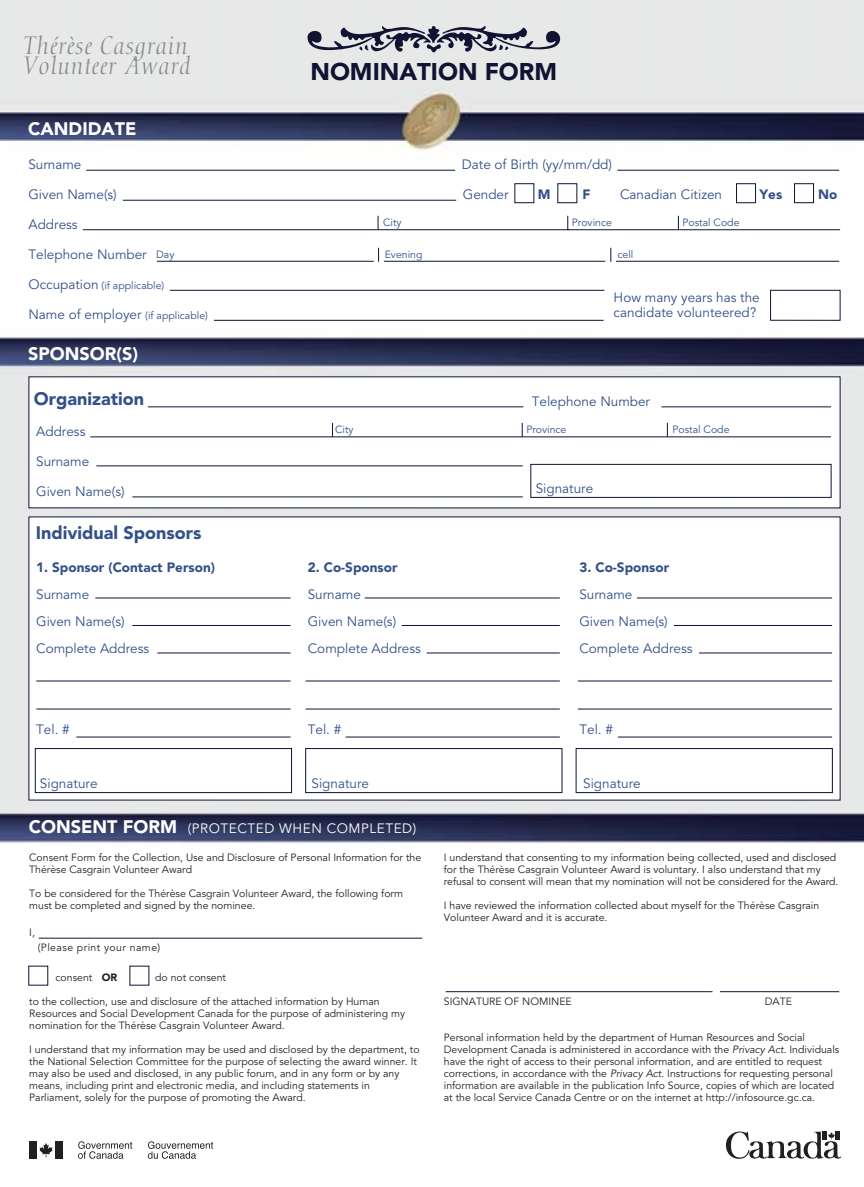
<style>
.page{position:relative;width:864px;height:1187px;background:#fff}
.page>*{position:absolute;margin:0;border:0;box-sizing:border-box;transform-origin:0 0}
.t1{font:italic 300 24.75px/20.7px "Nofret";letter-spacing:.04em;color:#8a8a8b}
.t2{font:900 24px "Avenir";color:#101332}
.t3{font:900 18px "Avenir";color:#335189}
.t4{font:900 18px "Avenir";color:#fff}
.t5{font:13.5px/27px "Avenir";color:#335189}
.t6{font:900 13.5px "Avenir";color:#335189}
.t7{font:13.5px "Avenir";letter-spacing:.04em;color:#fff}
.t8{font:10.5px/12px "Avenir";color:#231f20}
.t9{font:10.5px "Avenir";color:#335189}
.t10{font:10.5px "Avenir";letter-spacing:.04em;color:#231f20}
.s1{font-size:13.5px}
.s2{font-size:10.5px}
.s3{font-weight:900;font-size:18px}
.s4{font-weight:900}
.s5{font-style:italic}
</style>
<div class="page">
<img style="left:0;top:0;width:863px;height:1159px">
<svg style="left:724px;top:1130px;width:116px;height:29px"></svg>
<svg style="left:307px;top:26px;width:253px;height:26px;background:#989aa5"></svg>
<svg style="left:82px;top:170px;width:758px;height:150px"></svg>
<svg style="left:122px;top:183px;width:717px;height:79px"></svg>
<hr style="left:170px;top:290px;width:434px;height:1px;background:#101332">
<hr style="left:39px;top:937px;width:383px;height:1px;background:#101332">
<svg style="left:28px;top:965px;width:121px;height:20px"></svg>
<hr style="left:719px;top:991px;width:119px;height:1px;background:#101332">
<hr style="left:445px;top:991px;width:267px;height:1px;background:#101332">
<div style="left:29px;top:377px;width:810px;height:131px;background:#fff"></div>
<svg style="left:31px;top:518px;width:806px;height:280px"></svg>
<svg style="left:35px;top:406px;width:797px;height:386px"></svg>
<hr style="left:95px;top:597px;width:195px;height:1px;background:#101332">
<hr style="left:132px;top:625px;width:158px;height:1px;background:#101332">
<hr style="left:157px;top:652px;width:133px;height:1px;background:#101332">
<hr style="left:36px;top:680px;width:254px;height:1px;background:#101332">
<hr style="left:36px;top:708px;width:254px;height:1px;background:#101332">
<hr style="left:76px;top:736px;width:214px;height:1px;background:#101332">
<hr style="left:364px;top:597px;width:195px;height:1px;background:#101332">
<hr style="left:401px;top:625px;width:158px;height:1px;background:#101332">
<hr style="left:426px;top:652px;width:133px;height:1px;background:#101332">
<hr style="left:305px;top:680px;width:254px;height:1px;background:#101332">
<hr style="left:305px;top:708px;width:254px;height:1px;background:#101332">
<hr style="left:345px;top:736px;width:214px;height:1px;background:#101332">
<hr style="left:636px;top:597px;width:195px;height:1px;background:#101332">
<hr style="left:673px;top:625px;width:158px;height:1px;background:#101332">
<hr style="left:698px;top:652px;width:133px;height:1px;background:#101332">
<hr style="left:577px;top:680px;width:254px;height:1px;background:#101332">
<hr style="left:577px;top:708px;width:254px;height:1px;background:#101332">
<hr style="left:617px;top:736px;width:214px;height:1px;background:#101332">
<hr style="left:132px;top:496px;width:390px;height:1px;background:#101332">
<svg style="left:521px;top:423px;width:1px;height:14px"></svg>
<svg style="left:666px;top:423px;width:1px;height:14px"></svg>
<svg style="left:332px;top:423px;width:1px;height:14px"></svg>
<div style="left:29px;top:1141px;width:8px;height:17px;background:#231f20"></div>
<svg style="left:39px;top:1142px;width:14px;height:14px"></svg>
<div style="left:55px;top:1141px;width:8px;height:17px;background:#231f20"></div>
<svg style="left:148px;top:1141px;width:65px;height:17px"></svg>
<svg style="left:78px;top:1141px;width:54px;height:17px"></svg>
<h1 class="t1" style="left:23px;top:37px;width:169px">Thérèse Casgrain<br>Volunteer Award</h1>
<h3 class="t4" style="left:28px;top:121px;width:110px">CANDIDATE</h3>
<h2 class="t2" style="left:310px;top:62px;width:248px">NOMINATION FORM</h2>
<p class="t5" style="left:28px;top:153px;width:55px">Surname</p>
<p class="t5" style="left:461px;top:153px;width:152px">Date of Birth (yy/mm/dd)</p>
<p class="t5" style="left:28px;top:183px;width:90px">Given Name(s)</p>
<p class="t5" style="left:462px;top:183px;width:47px">Gender</p>
<p class="t6" style="left:537px;top:189px;width:14px">M</p>
<p class="t6" style="left:582px;top:189px;width:10px">F</p>
<p class="t5" style="left:619px;top:183px;width:104px">Canadian Citizen</p>
<p class="t6" style="left:759px;top:189px;width:24px">Yes</p>
<p class="t6" style="left:817px;top:189px;width:21px">No</p>
<p class="t5" style="left:28px;top:213px;width:51px">Address</p>
<p class="t5" style="left:28px;top:243px;width:120px">Telephone Number</p>
<p class="t9" style="left:28px;top:281px;width:137px"><span class="s1">Occupation</span> (if applicable)</p>
<p class="t5" style="left:28px;top:303px;width:181px">Name of employer <span class="s2">(if applicable)</span></p>
<p class="t9" style="left:383px;top:218px;width:20px">City</p>
<p class="t9" style="left:571px;top:218px;width:42px">Province</p>
<p class="t9" style="left:682px;top:218px;width:58px">Postal Code</p>
<p class="t9" style="left:156px;top:250px;width:20px">Day</p>
<p class="t9" style="left:384px;top:250px;width:39px">Evening</p>
<p class="t9" style="left:617px;top:250px;width:17px">cell</p>
<p class="t5" style="left:613px;top:292px;width:148px;line-height:15px">How many years has the candidate volunteered?</p>
<h3 class="t4" style="left:28px;top:346px;width:111px">SPONSOR(S)</h3>
<h3 class="t3" style="left:34px;top:391px;width:112px">Organization</h3>
<p class="t5" style="left:531px;top:389px;width:120px">Telephone Number</p>
<p class="t5" style="left:36px;top:419px;width:51px">Address</p>
<p class="t5" style="left:36px;top:449px;width:55px">Surname</p>
<p class="t5" style="left:36px;top:479px;width:90px">Given Name(s)</p>
<p class="t5" style="left:535px;top:476px;width:59px">Signature</p>
<h3 class="t3" style="left:36px;top:525px;width:167px">Individual Sponsors</h3>
<p class="t9" style="left:335px;top:425px;width:20px">City</p>
<p class="t9" style="left:526px;top:425px;width:42px">Province</p>
<p class="t9" style="left:672px;top:425px;width:58px">Postal Code</p>
<p class="t6" style="left:36px;top:561px;width:180px">1. Sponsor (Contact Person)</p>
<p class="t5" style="left:36px;top:582px;width:115px">Surname<br>Given Name(s)<br>Complete Address</p>
<p class="t6" style="left:307px;top:561px;width:91px">2. Co-Sponsor</p>
<p class="t5" style="left:307px;top:582px;width:115px">Surname<br>Given Name(s)<br>Complete Address</p>
<p class="t6" style="left:579px;top:561px;width:91px">3. Co-Sponsor</p>
<p class="t5" style="left:579px;top:582px;width:115px">Surname<br>Given Name(s)<br>Complete Address</p>
<p class="t5" style="left:36px;top:717px;width:35px">Tel. #</p>
<p class="t5" style="left:307px;top:717px;width:35px">Tel. #</p>
<p class="t5" style="left:579px;top:717px;width:35px">Tel. #</p>
<p class="t5" style="left:40px;top:771px;width:59px">Signature</p>
<p class="t5" style="left:311px;top:771px;width:59px">Signature</p>
<p class="t5" style="left:583px;top:771px;width:59px">Signature</p>
<p class="t7" style="left:29px;top:822px;width:389px"><span class="s3">CONSENT FORM</span> (PROTECTED WHEN COMPLETED)</p>
<p class="t8" style="left:29px;top:851px;width:393px">Consent Form for the Collection, Use and Disclosure of Personal Information for the<br>Thérèse Casgrain Volunteer Award</p>
<p class="t8" style="left:29px;top:887px;width:375px">To be considered for the Thérèse Casgrain Volunteer Award, the following form must be completed and signed by the nominee.</p>
<p class="t8" style="left:29px;top:926px;width:7px">I,</p>
<p class="t8" style="left:55px;top:971px;width:63px">consent <span class="s4">OR</span></p>
<p class="t8" style="left:155px;top:971px;width:72px">do not consent</p>
<p class="t8" style="left:29px;top:995px;width:377px">to the collection, use and disclosure of the attached information by Human<br>Resources and Social Development Canada for the purpose of administering my nomination for the Thérèse Casgrain Volunteer Award.</p>
<p class="t8" style="left:29px;top:1043px;width:392px">I understand that my information may be used and disclosed by the department, to the National Selection Committee for the purpose of selecting the award winner. It may also be used and disclosed, in any public forum, and in any form or by any means, including print and electronic media, and including statements in Parliament, solely for the purpose of promoting the Award.</p>
<p class="t10" style="left:38px;top:942px;width:124px">(Please print your name)</p>
<p class="t8" style="left:443px;top:851px;width:396px">I understand that consenting to my information being collected, used and disclosed for the Thérèse Casgrain Volunteer Award is voluntary. I also understand that my refusal to consent will mean that my nomination will not be considered for the Award.</p>
<p class="t8" style="left:443px;top:899px;width:377px">I have reviewed the information collected about myself for the Thérèse Casgrain<br>Volunteer Award and it is accurate.</p>
<p class="t8" style="left:443px;top:995px;width:129px">SIGNATURE OF NOMINEE</p>
<p class="t8" style="left:764px;top:995px;width:29px">DATE</p>
<p class="t8" style="left:443px;top:1031px;width:397px">Personal information held by the department of Human Resources and Social Development Canada is administered in accordance with the <span class="s5">Privacy Act</span>. Individuals have the right of access to their personal information, and are entitled to request corrections, in accordance with the <span class="s5">Privacy Act</span>. Instructions for requesting personal information are available in the publication Info Source, copies of which are located at the local Service Canada Centre or on the internet at http://infosource.gc.ca.</p>
</div>
